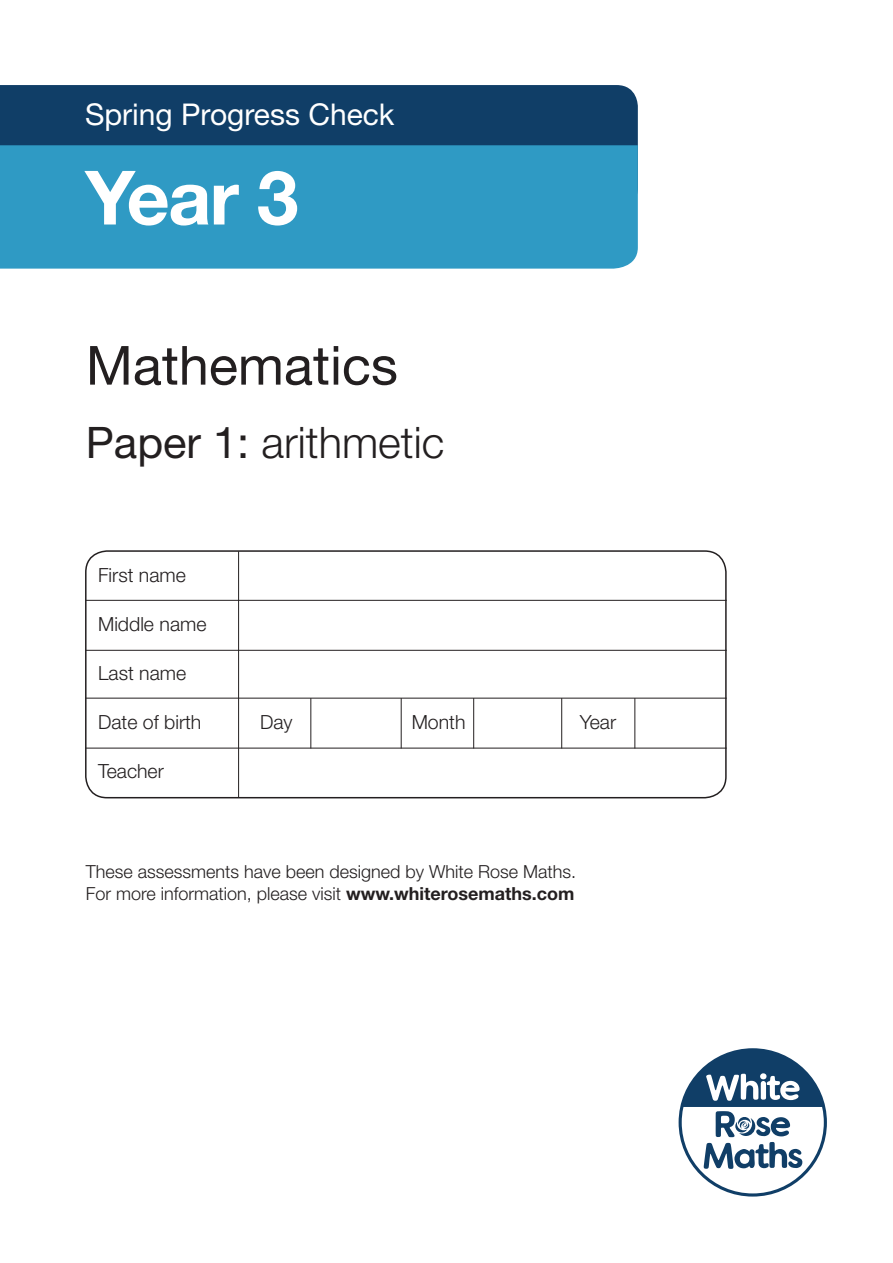
<style>
.page{position:relative;width:893px;height:1263px;background:#fff}
.page>*{position:absolute;margin:0;border:0;box-sizing:border-box;transform-origin:0 0}
.t1{font:700 75px "Helvetica Neue";color:#fff}
.t2{font:54px "Helvetica Neue";color:#231f20}
.t3{font:300 43.5px "Helvetica Neue";color:#231f20}
.t4{font:30px "Helvetica Neue";color:#fff}
.t5{font:300 19.5px "Helvetica Neue";color:#231f20}
.t6{font:300 18px/21.6px "Helvetica Neue";color:#231f20}
.s1{font-weight:400}
.s2{font-weight:700}
</style>
<div class="page">
<div style="left:0;top:85px;width:638px;height:60px;background:#103e67"></div>
<div style="left:85px;top:550px;width:642px;height:248px;border:2px solid #231f20;border-radius:21px"></div>
<hr style="left:238px;top:551px;width:1px;height:246px;background:#231f20">
<hr style="left:310px;top:698px;width:1px;height:50px;background:#231f20">
<hr style="left:401px;top:698px;width:1px;height:50px;background:#231f20">
<hr style="left:473px;top:698px;width:1px;height:50px;background:#231f20">
<hr style="left:561px;top:698px;width:1px;height:50px;background:#231f20">
<hr style="left:634px;top:698px;width:1px;height:50px;background:#231f20">
<hr style="left:86px;top:600px;width:641px;height:1px;background:#231f20">
<hr style="left:86px;top:650px;width:641px;height:1px;background:#231f20">
<hr style="left:86px;top:698px;width:641px;height:1px;background:#231f20">
<hr style="left:86px;top:748px;width:641px;height:1px;background:#231f20">
<div style="left:0;top:145px;width:638px;height:124px;background:#2f9ac4"></div>
<svg style="left:679px;top:1048px;width:148px;height:148px"></svg>
<p class="t4" style="left:85px;top:96px;width:311px">Spring Progress Check</p>
<p class="t1" style="left:85px;top:151px;width:215px">Year 3</p>
<p class="t2" style="left:86px;top:333px;width:314px">Mathematics</p>
<p class="t3" style="left:86px;top:416px;width:360px"><span class="s1">Paper 1:</span> arithmetic</p>
<p class="t5" style="left:98px;top:563px;width:89px">First name</p>
<p class="t5" style="left:98px;top:612px;width:110px">Middle name</p>
<p class="t5" style="left:98px;top:661px;width:90px">Last name</p>
<p class="t5" style="left:98px;top:710px;width:105px">Date of birth</p>
<p class="t5" style="left:260px;top:710px;width:34px">Day</p>
<p class="t5" style="left:412px;top:710px;width:55px">Month</p>
<p class="t5" style="left:580px;top:710px;width:38px">Year</p>
<p class="t5" style="left:98px;top:759px;width:67px">Teacher</p>
<p class="t6" style="left:86px;top:860px;width:492px">These assessments have been designed by White Rose Maths.<br>For more information, please visit <span class="s2">www.whiterosemaths.com</span></p>
</div>
